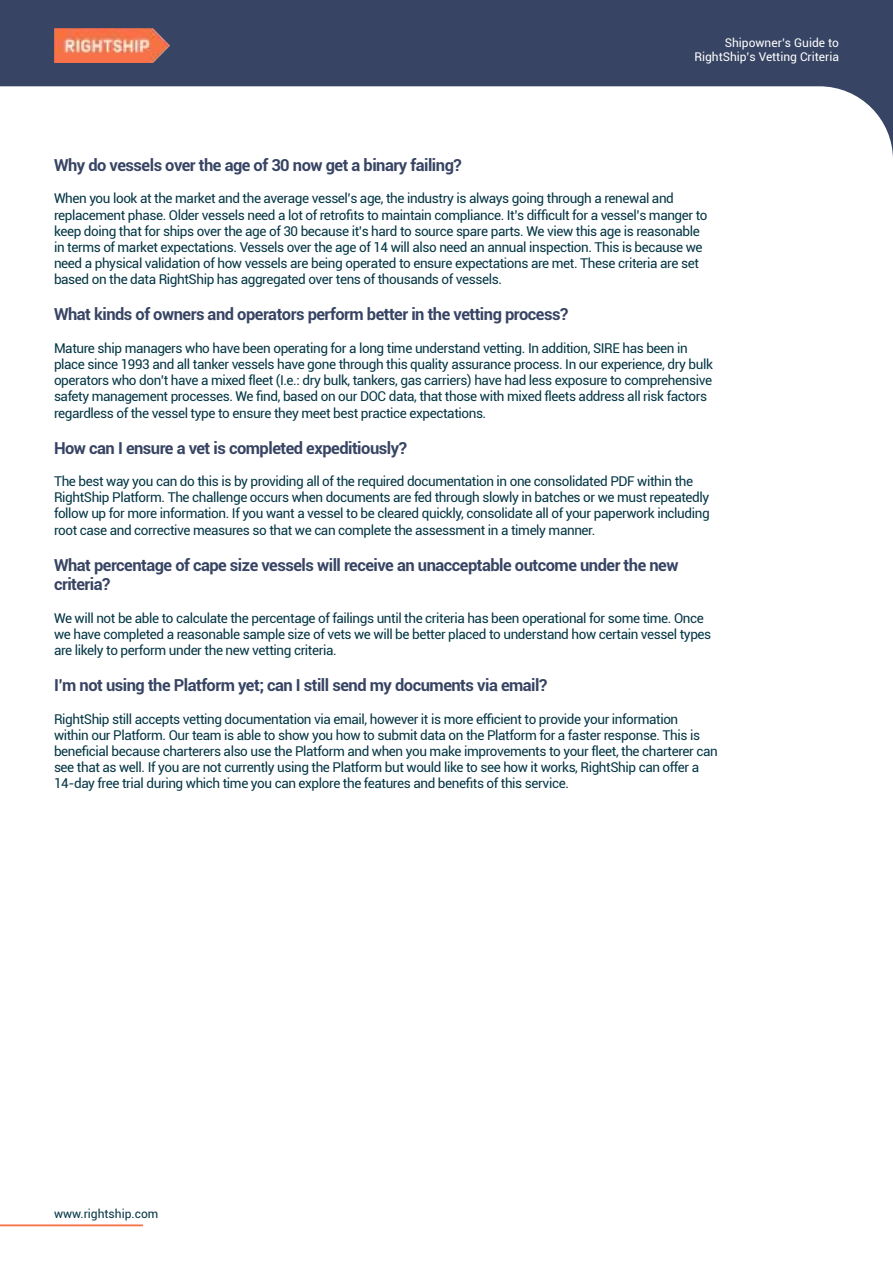
<style>
.page{position:relative;width:893px;height:1263px;background:#fff}
.page>*{position:absolute;margin:0;border:0;box-sizing:border-box;transform-origin:0 0}
.t1{font:700 16.5px/19.8px "Roboto";letter-spacing:-.03em;color:#374463}
.t2{font:13.5px/16.2px "Roboto";letter-spacing:-.03em;color:#043645}
.t3{font:12px/14.4px "Roboto";color:#fff;text-align:right}
.t4{font:12px "Roboto";color:#043645}
</style>
<div class="page">
<div style="left:0;top:0;width:893px;height:223px;background:#374463"></div>
<div style="left:0;top:86px;width:893px;height:137px;background:#fff"></div>
<hr style="left:0;top:1225px;width:143px;height:1px;background:#f7734a">
<img style="left:54px;top:29px;width:115px;height:34px">
<p class="t3" style="left:694px;top:35px;width:146px">Shipowner’s Guide to<br>RightShip’s Vetting Criteria</p>
<p class="t1" style="left:54px;top:154px;width:409px">Why do vessels over the age of 30 now get a binary failing?</p>
<p class="t2" style="left:54px;top:190px;width:655px">When you look at the market and the average vessel’s age, the industry is always going through a renewal and replacement phase. Older vessels need a lot of retrofits to maintain compliance. It’s difficult for a vessel’s manger to keep doing that for ships over the age of 30 because it’s hard to source spare parts. We view this age is reasonable in terms of market expectations. Vessels over the age of 14 will also need an annual inspection. This is because we need a physical validation of how vessels are being operated to ensure expectations are met. These criteria are set based on the data RightShip has aggregated over tens of thousands of vessels.</p>
<p class="t1" style="left:54px;top:304px;width:516px">What kinds of owners and operators perform better in the vetting process?</p>
<p class="t2" style="left:54px;top:339px;width:660px">Mature ship managers who have been operating for a long time understand vetting. In addition, SIRE has been in place since 1993 and all tanker vessels have gone through this quality assurance process. In our experience, dry bulk operators who don’t have a mixed fleet (I.e.: dry bulk, tankers, gas carriers) have had less exposure to comprehensive safety management processes. We find, based on our DOC data, that those with mixed fleets address all risk factors regardless of the vessel type to ensure they meet best practice expectations.</p>
<p class="t1" style="left:54px;top:437px;width:354px">How can I ensure a vet is completed expeditiously?</p>
<p class="t2" style="left:54px;top:473px;width:657px">The best way you can do this is by providing all of the required documentation in one consolidated PDF within the RightShip Platform. The challenge occurs when documents are fed through slowly in batches or we must repeatedly follow up for more information. If you want a vessel to be cleared quickly, consolidate all of your paperwork including root case and corrective measures so that we can complete the assessment in a timely manner.</p>
<p class="t1" style="left:54px;top:554px;width:626px">What percentage of cape size vessels will receive an unacceptable outcome under the new criteria?</p>
<p class="t2" style="left:54px;top:609px;width:659px">We will not be able to calculate the percentage of failings until the criteria has been operational for some time. Once we have completed a reasonable sample size of vets we will be better placed to understand how certain vessel types are likely to perform under the new vetting criteria.</p>
<p class="t1" style="left:54px;top:675px;width:495px">I’m not using the Platform yet; can I still send my documents via email?</p>
<p class="t2" style="left:54px;top:710px;width:665px">RightShip still accepts vetting documentation via email, however it is more efficient to provide your information<br>within our Platform. Our team is able to show you how to submit data on the Platform for a faster response. This is beneficial because charterers also use the Platform and when you make improvements to your fleet, the charterer can see that as well. If you are not currently using the Platform but would like to see how it works, RightShip can offer a 14-day free trial during which time you can explore the features and benefits of this service.</p>
<p class="t4" style="left:54px;top:1205px;width:106px">www.rightship.com</p>
</div>
